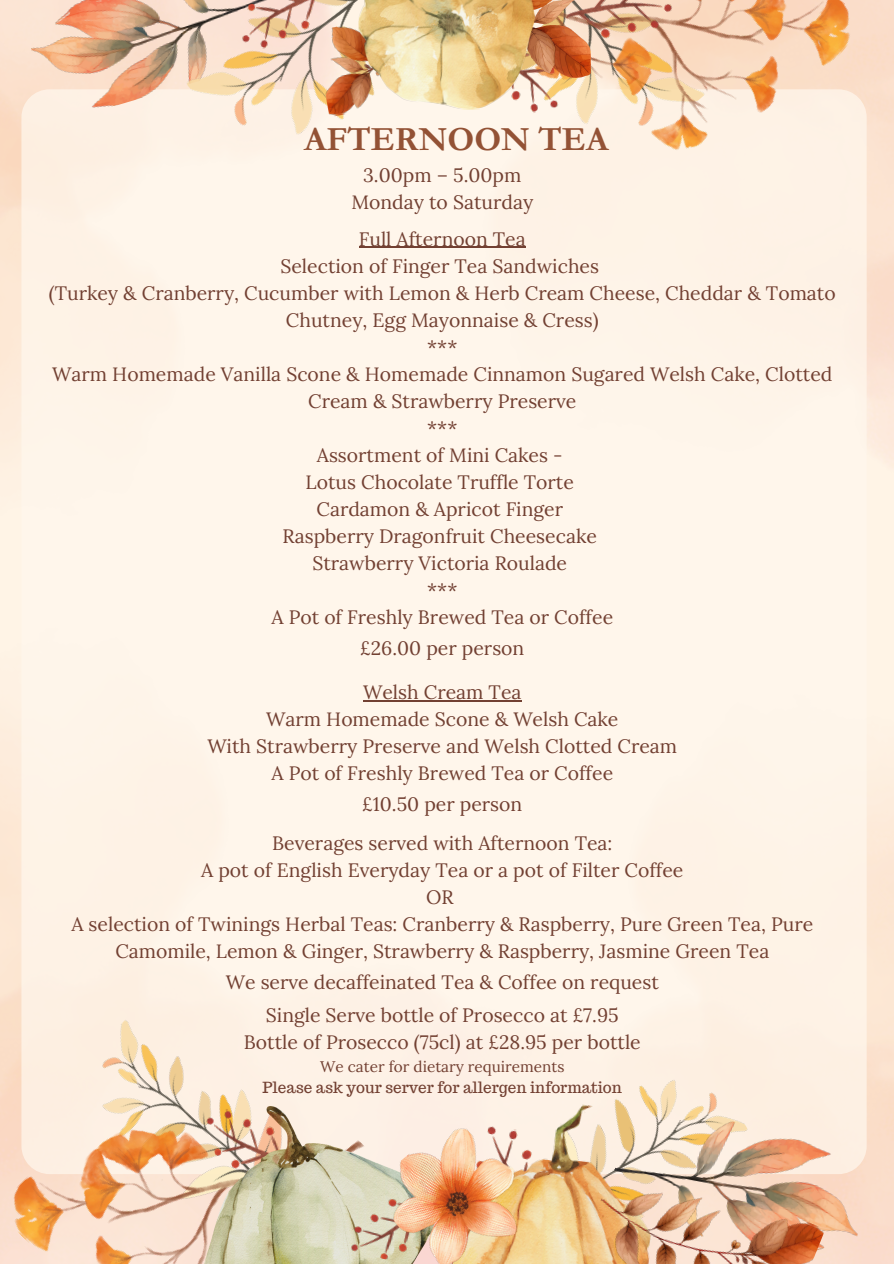
<style>
.page{position:relative;width:894px;height:1264px;background:#fff}
.page>*{position:absolute;margin:0;border:0;box-sizing:border-box;transform-origin:0 0}
.t1{font:700 34.05px "Garamond";color:#935235}
.t2{font:19.35px/27px "Lora";color:#724032;text-align:center}
.t3{font:15.3px "Trocchi";color:#724032}
.t4{font:15.3px "Lora";color:#724032}
</style>
<div class="page">
<img style="left:866px;top:703px;width:27px;height:560px">
<img style="left:866px;top:0;width:27px;height:703px">
<div style="left:21px;top:89px;width:845px;height:1085px;background:#fff7ed;border-radius:28px"></div>
<div style="left:617px;top:1047px;width:147px;height:53px;background:#fdefe1"></div>
<img style="left:0;top:992px;width:256px;height:271px">
<img style="left:576px;top:0;width:290px;height:151px">
<img style="left:667px;top:1100px;width:207px;height:163px">
<img style="left:22px;top:0;width:133px;height:124px">
<img style="left:546px;top:1090px;width:121px;height:173px">
<img style="left:202px;top:1094px;width:54px;height:12px">
<img style="left:202px;top:1106px;width:165px;height:157px">
<img style="left:347px;top:1184px;width:20px;height:79px">
<img style="left:576px;top:1147px;width:249px;height:116px">
<img style="left:155px;top:0;width:421px;height:135px">
<img style="left:314px;top:3px;width:172px;height:114px">
<img style="left:238px;top:0;width:87px;height:61px">
<img style="left:590px;top:0;width:85px;height:67px">
<img style="left:536px;top:0;width:54px;height:77px">
<img style="left:357px;top:0;width:179px;height:112px">
<img style="left:367px;top:1126px;width:179px;height:137px">
<hr style="left:359px;top:246px;width:166px;height:2px;background:#724032">
<hr style="left:363px;top:699px;width:158px;height:2px;background:#724032">
<h2 class="t1" style="left:304px;top:121px;width:305px">AFTERNOON TEA</h2>
<p class="t2" style="left:351px;top:162px;width:183px">3.00pm – 5.00pm<br>Monday to Saturday</p>
<p class="t2" style="left:49px;top:225px;width:788px">Full Afternoon Tea<br>Selection of Finger Tea Sandwiches<br>(Turkey &amp; Cranberry, Cucumber with Lemon &amp; Herb Cream Cheese, Cheddar &amp; Tomato<br>Chutney, Egg Mayonnaise &amp; Cress)<br>***<br>Warm Homemade Vanilla Scone &amp; Homemade Cinnamon Sugared Welsh Cake, Clotted<br>Cream &amp; Strawberry Preserve<br>***<br>Assortment of Mini Cakes -<br>Lotus Chocolate Truffle Torte<br>Cardamon &amp; Apricot Finger<br>Raspberry Dragonfruit Cheesecake<br>Strawberry Victoria Roulade<br>***<br>A Pot of Freshly Brewed Tea or Coffee</p>
<p class="t2" style="left:360px;top:634px;width:165px">£26.00 per person</p>
<p class="t2" style="left:207px;top:678px;width:471px">Welsh Cream Tea<br>Warm Homemade Scone &amp; Welsh Cake<br>With Strawberry Preserve and Welsh Clotted Cream A Pot of Freshly Brewed Tea or Coffee</p>
<p class="t2" style="left:362px;top:790px;width:161px">£10.50 per person</p>
<p class="t2" style="left:71px;top:829px;width:743px">Beverages served with Afternoon Tea:<br>A pot of English Everyday Tea or a pot of Filter Coffee<br>OR<br>A selection of Twinings Herbal Teas: Cranberry &amp; Raspberry, Pure Green Tea, Pure Camomile, Lemon &amp; Ginger, Strawberry &amp; Raspberry, Jasmine Green Tea</p>
<p class="t2" style="left:226px;top:968px;width:434px">We serve decaffeinated Tea &amp; Coffee on request</p>
<p class="t2" style="left:266px;top:1001px;width:354px">Single Serve bottle of Prosecco at £7.95</p>
<p class="t2" style="left:244px;top:1028px;width:398px">Bottle of Prosecco (75cl) at £28.95 per bottle</p>
<p class="t4" style="left:320px;top:1056px;width:246px">We cater for dietary requirements</p>
<p class="t3" style="left:262px;top:1077px;width:361px">Please ask your server for allergen information</p>
</div>
